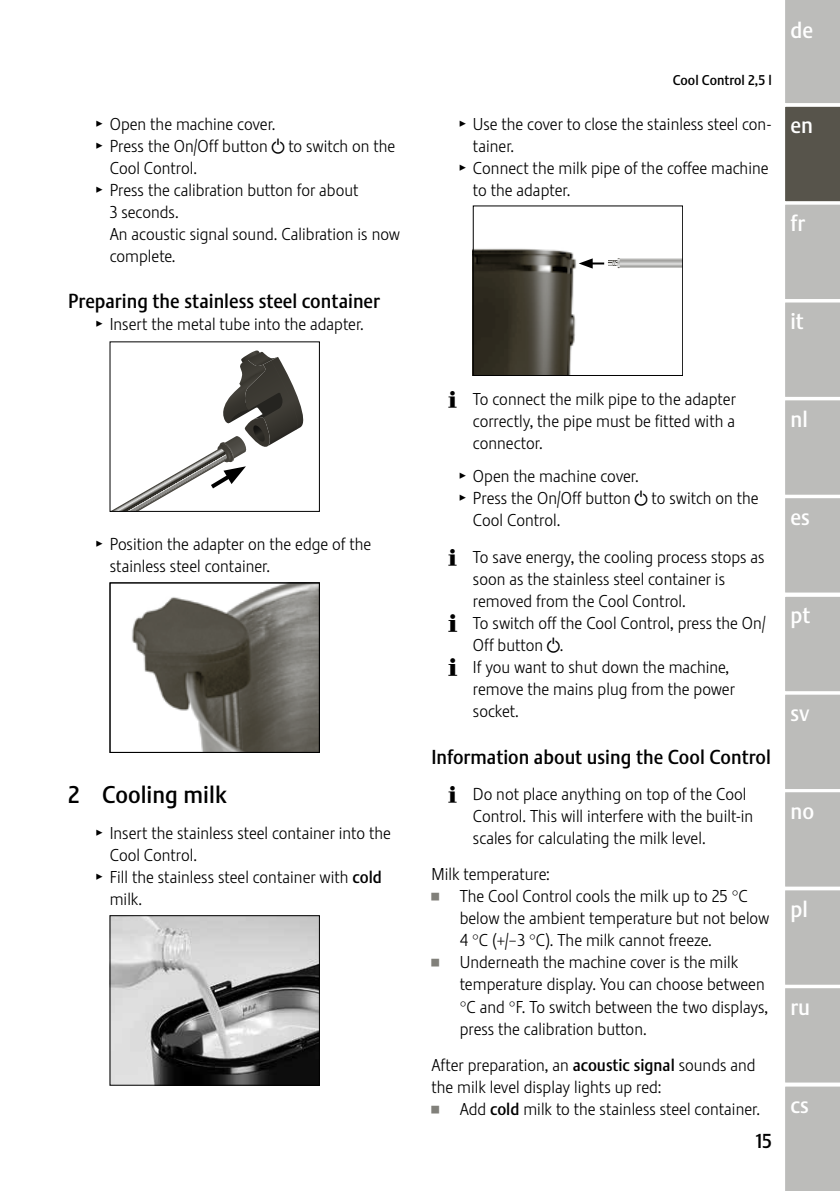
<style>
.page{position:relative;width:840px;height:1191px;background:#fff}
.page>*{position:absolute;margin:0;border:0;box-sizing:border-box;transform-origin:0 0}
.t1{font:24px "Stalemate Pro 2 J Medium";color:#000}
.t2{font:22.4px "Stalemate Pro 2 J Medium";color:#fff}
.t3{font:20px "Stalemate Pro 2 J Medium";color:#000}
.t4{font:17px/22px "Stalemate Pro 2 J Light";color:#000}
.t5{font:14px "Stalemate Pro 2 J Medium";color:#000}
.s1{font-family:"Jura Pict 2006"}
.s2{font-family:"Stalemate Pro 2 J Medium"}
.s3{font-family:"Jura Pict 2006";font-size:18px}
.s4{font-family:"Jura Pict 2006";font-size:28px;color:#81807a}
</style>
<div class="page">
<svg style="left:785px;top:0;width:54px;height:1191px;background:#b6b6b3"></svg>
<svg style="left:110px;top:350px;width:199px;height:162px"></svg>
<img style="left:132px;top:584px;width:185px;height:166px">
<div style="left:110px;top:582px;width:209px;height:170px;border:1px solid #000"></div>
<img style="left:112px;top:917px;width:205px;height:166px">
<div style="left:110px;top:915px;width:209px;height:170px;border:1px solid #000"></div>
<svg style="left:629px;top:258px;width:51px;height:10px"></svg>
<img style="left:474px;top:248px;width:102px;height:126px">
<div style="left:472px;top:206px;width:210px;height:170px;border:1px solid #000"></div>
<svg style="left:579px;top:258px;width:50px;height:11px"></svg>
<p class="t4" style="left:96px;top:113px;width:180px"><span class="s1">T</span> Open the machine cover.</p>
<p class="t4" style="left:96px;top:135px;width:300px"><span class="s1">T</span> Press the On/Off button <span class="s1">Q</span> to switch on the</p>
<p class="t4" style="left:110px;top:157px;width:89px">Cool Control.</p>
<p class="t4" style="left:96px;top:179px;width:263px"><span class="s1">T</span> Press the calibration button for about</p>
<p class="t4" style="left:110px;top:201px;width:71px">3 seconds.</p>
<p class="t4" style="left:110px;top:223px;width:292px">An acoustic signal sound. Calibration is now</p>
<p class="t4" style="left:110px;top:245px;width:67px">complete.</p>
<p class="t3" style="left:68px;top:289px;width:313px">Preparing the stainless steel container</p>
<p class="t4" style="left:96px;top:313px;width:269px"><span class="s1">T</span> Insert the metal tube into the adapter.</p>
<p class="t4" style="left:110px;top:533px;width:263px;text-indent:-13px"><span class="s1">T</span> Position the adapter on the edge of the stainless steel container.</p>
<h1 class="t1" style="left:68px;top:780px;width:160px">2 Cooling milk</h1>
<p class="t4" style="left:96px;top:822px;width:296px"><span class="s1">T</span> Insert the stainless steel container into the</p>
<p class="t4" style="left:110px;top:844px;width:89px">Cool Control.</p>
<p class="t4" style="left:96px;top:866px;width:287px"><span class="s1">T</span> Fill the stainless steel container with <span class="s2">cold</span></p>
<p class="t4" style="left:110px;top:888px;width:34px">milk.</p>
<p class="t5" style="left:672px;top:72px;width:100px">Cool Control 2,5 l</p>
<p class="t4" style="left:459px;top:113px;width:313px"><span class="s1">T</span> Use the cover to close the stainless steel con-</p>
<p class="t4" style="left:472px;top:135px;width:43px">tainer.</p>
<p class="t4" style="left:459px;top:157px;width:310px"><span class="s1">T</span> Connect the milk pipe of the coffee machine</p>
<p class="t4" style="left:472px;top:179px;width:99px">to the adapter.</p>
<h2 class="t2" style="left:790px;top:17px;width:24px">de</h2>
<h2 class="t2" style="left:790px;top:112px;width:24px">en</h2>
<h2 class="t2" style="left:790px;top:210px;width:16px">fr</h2>
<h2 class="t2" style="left:790px;top:308px;width:15px">it</h2>
<p class="t4" style="left:472px;top:388px;width:264px;text-align:justify;text-indent:-24px"><span class="s1">E</span> To connect the milk pipe to the adapter correctly, the pipe must be fitted with a connector.</p>
<p class="t4" style="left:459px;top:465px;width:180px"><span class="s1">T</span> Open the machine cover.</p>
<p class="t4" style="left:459px;top:487px;width:300px"><span class="s1">T</span> Press the On/Off button <span class="s1">Q</span> to switch on the</p>
<p class="t4" style="left:472px;top:509px;width:89px">Cool Control.</p>
<p class="t4" style="left:448px;top:546px;width:317px"><span class="s1">E</span> To save energy, the cooling process stops as</p>
<p class="t4" style="left:472px;top:568px;width:253px">soon as the stainless steel container is</p>
<p class="t4" style="left:472px;top:590px;width:214px">removed from the Cool Control.</p>
<p class="t4" style="left:448px;top:612px;width:318px"><span class="s3">E</span> To switch off the Cool Control, press the On/</p>
<p class="t4" style="left:472px;top:634px;width:92px">Off button <span class="s1">Q</span>.</p>
<p class="t4" style="left:448px;top:656px;width:282px"><span class="s3">E</span> If you want to shut down the machine,</p>
<p class="t4" style="left:472px;top:678px;width:263px">remove the mains plug from the power</p>
<p class="t4" style="left:472px;top:700px;width:47px">socket.</p>
<p class="t3" style="left:431px;top:744px;width:341px">Information about using the Cool Control</p>
<p class="t4" style="left:472px;top:783px;width:282px;text-indent:-24px"><span class="s1">E</span> Do not place anything on top of the Cool<br>Control. This will interfere with the built-in scales for calculating the milk level.</p>
<p class="t4" style="left:431px;top:863px;width:120px">Milk temperature:</p>
<p class="t4" style="left:431px;top:885px;width:318px"><span class="s4">U</span> The Cool Control cools the milk up to 25 °C</p>
<p class="t4" style="left:459px;top:907px;width:311px">below the ambient temperature but not below</p>
<p class="t4" style="left:459px;top:929px;width:253px">4 °C (+/−3 °C). The milk cannot freeze.</p>
<p class="t4" style="left:431px;top:951px;width:308px"><span class="s4">U</span> Underneath the machine cover is the milk</p>
<p class="t4" style="left:459px;top:973px;width:306px">temperature display. You can choose between</p>
<p class="t4" style="left:459px;top:995px;width:310px">°C and °F. To switch between the two displays,</p>
<p class="t4" style="left:459px;top:1017px;width:188px">press the calibration button.</p>
<p class="t4" style="left:431px;top:1054px;width:330px">After preparation, an <span class="s2">acoustic signal</span> sounds and the milk level display lights up red:<br><span class="s4">U</span> Add <span class="s2">cold</span> milk to the stainless steel container.</p>
<p class="t3" style="left:755px;top:1129px;width:18px">15</p>
<h2 class="t2" style="left:790px;top:405px;width:19px">nl</h2>
<h2 class="t2" style="left:790px;top:503px;width:21px">es</h2>
<h2 class="t2" style="left:790px;top:602px;width:21px">pt</h2>
<h2 class="t2" style="left:790px;top:700px;width:21px">sv</h2>
<h2 class="t2" style="left:790px;top:797px;width:25px">no</h2>
<h2 class="t2" style="left:790px;top:895px;width:19px">pl</h2>
<h2 class="t2" style="left:790px;top:993px;width:21px">ru</h2>
<h2 class="t2" style="left:790px;top:1091px;width:20px">cs</h2>
</div>
